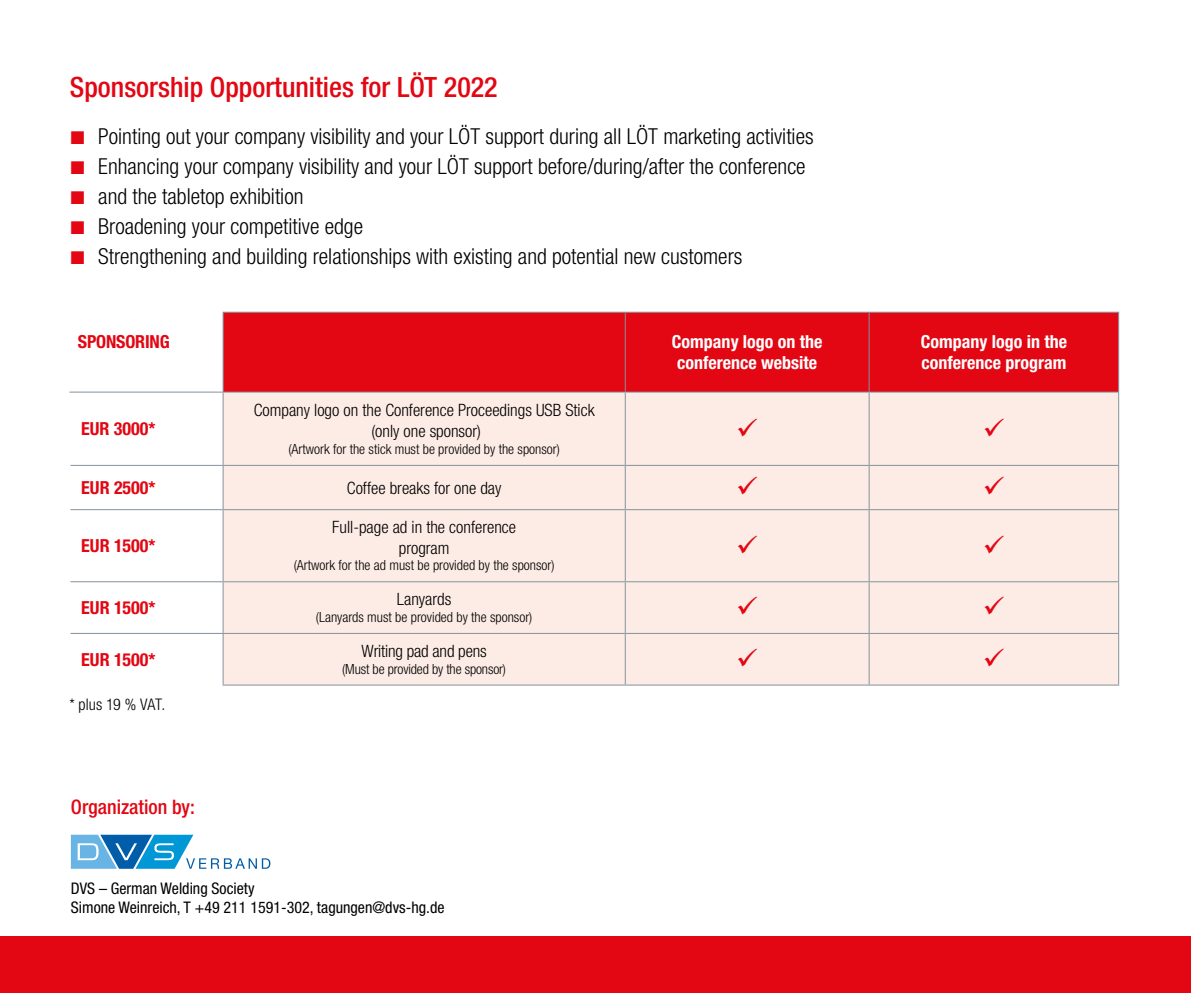
<style>
.page{position:relative;width:1191px;height:993px;background:#fff}
.page>*{position:absolute;margin:0;border:0;box-sizing:border-box;transform-origin:0 0}
.t1{font:500 condensed 28px "Helvetica Neue LT Std";color:#e30613}
.t2{font:300 condensed 22px/30px "Helvetica Neue LT Std";color:#000}
.t3{font:500 condensed 20px "Helvetica Neue LT Std";color:#e30613}
.t4{font:700 condensed 18px/21.6px "Helvetica Neue LT Std";color:#fff}
.t5{font:700 condensed 18px "Helvetica Neue LT Std";color:#e30613}
.t6{font:300 condensed 17px/21.6px "Helvetica Neue LT Std";color:#000;text-align:center}
.t7{font:condensed 16px/19.2px "Helvetica Neue LT Std";color:#000}
.t8{font:300 condensed 16px "Helvetica Neue LT Std";letter-spacing:-.005em;color:#000}
.t9{font:300 condensed 14px "Helvetica Neue LT Std";color:#000}
</style>
<div class="page">
<div style="left:0;top:935px;width:1191px;height:57px;background:#e30613"></div>
<div style="left:224px;top:312px;width:894px;height:79px;background:#e30613"></div>
<div style="left:224px;top:392px;width:894px;height:292px;background:#fdece5"></div>
<hr style="left:223px;top:311px;width:402px;height:1px;background:#85919c">
<hr style="left:223px;top:312px;width:1px;height:79px;background:#85919c">
<hr style="left:625px;top:311px;width:244px;height:1px;background:#85919c">
<hr style="left:625px;top:312px;width:1px;height:79px;background:#85919c">
<hr style="left:869px;top:311px;width:250px;height:1px;background:#85919c">
<hr style="left:868px;top:312px;width:1px;height:79px;background:#85919c">
<hr style="left:1118px;top:312px;width:1px;height:79px;background:#85919c">
<hr style="left:223px;top:391px;width:402px;height:1px;background:#85919c">
<hr style="left:223px;top:392px;width:1px;height:72px;background:#85919c">
<hr style="left:625px;top:391px;width:244px;height:1px;background:#85919c">
<hr style="left:625px;top:392px;width:1px;height:72px;background:#85919c">
<hr style="left:869px;top:391px;width:250px;height:1px;background:#85919c">
<hr style="left:868px;top:392px;width:1px;height:72px;background:#85919c">
<hr style="left:1118px;top:392px;width:1px;height:72px;background:#85919c">
<hr style="left:223px;top:464px;width:402px;height:1px;background:#85919c">
<hr style="left:223px;top:465px;width:1px;height:44px;background:#85919c">
<hr style="left:625px;top:464px;width:244px;height:1px;background:#85919c">
<hr style="left:625px;top:465px;width:1px;height:44px;background:#85919c">
<hr style="left:869px;top:464px;width:250px;height:1px;background:#85919c">
<hr style="left:868px;top:465px;width:1px;height:44px;background:#85919c">
<hr style="left:1118px;top:465px;width:1px;height:44px;background:#85919c">
<hr style="left:223px;top:509px;width:402px;height:1px;background:#85919c">
<hr style="left:223px;top:510px;width:1px;height:71px;background:#85919c">
<hr style="left:625px;top:509px;width:244px;height:1px;background:#85919c">
<hr style="left:625px;top:510px;width:1px;height:71px;background:#85919c">
<hr style="left:869px;top:509px;width:250px;height:1px;background:#85919c">
<hr style="left:868px;top:510px;width:1px;height:71px;background:#85919c">
<hr style="left:1118px;top:510px;width:1px;height:71px;background:#85919c">
<hr style="left:223px;top:581px;width:402px;height:1px;background:#85919c">
<hr style="left:223px;top:582px;width:1px;height:50px;background:#85919c">
<hr style="left:625px;top:581px;width:244px;height:1px;background:#85919c">
<hr style="left:625px;top:582px;width:1px;height:50px;background:#85919c">
<hr style="left:869px;top:581px;width:250px;height:1px;background:#85919c">
<hr style="left:868px;top:582px;width:1px;height:50px;background:#85919c">
<hr style="left:1118px;top:582px;width:1px;height:50px;background:#85919c">
<hr style="left:223px;top:632px;width:402px;height:1px;background:#85919c">
<hr style="left:223px;top:633px;width:1px;height:51px;background:#85919c">
<hr style="left:625px;top:632px;width:244px;height:1px;background:#85919c">
<hr style="left:625px;top:633px;width:1px;height:51px;background:#85919c">
<hr style="left:869px;top:632px;width:250px;height:1px;background:#85919c">
<hr style="left:868px;top:633px;width:1px;height:51px;background:#85919c">
<hr style="left:1118px;top:633px;width:1px;height:51px;background:#85919c">
<hr style="left:70px;top:464px;width:153px;height:1px;background:#85919c">
<hr style="left:70px;top:632px;width:153px;height:1px;background:#85919c">
<hr style="left:70px;top:509px;width:153px;height:1px;background:#85919c">
<hr style="left:69px;top:391px;width:154px;height:1px;background:#85919c">
<hr style="left:70px;top:581px;width:153px;height:1px;background:#85919c">
<hr style="left:223px;top:684px;width:402px;height:1px;background:#85919c">
<hr style="left:625px;top:684px;width:244px;height:1px;background:#85919c">
<hr style="left:869px;top:684px;width:250px;height:1px;background:#85919c">
<svg style="left:71px;top:834px;width:199px;height:34px"></svg>
<svg style="left:738px;top:417px;width:19px;height:19px"></svg>
<svg style="left:985px;top:417px;width:19px;height:19px"></svg>
<svg style="left:738px;top:476px;width:19px;height:18px"></svg>
<svg style="left:985px;top:476px;width:19px;height:18px"></svg>
<svg style="left:738px;top:534px;width:19px;height:19px"></svg>
<svg style="left:985px;top:534px;width:19px;height:19px"></svg>
<svg style="left:738px;top:596px;width:19px;height:18px"></svg>
<svg style="left:985px;top:596px;width:19px;height:18px"></svg>
<svg style="left:738px;top:648px;width:19px;height:18px"></svg>
<svg style="left:985px;top:648px;width:19px;height:18px"></svg>
<p class="t1" style="left:70px;top:70px;width:429px">Sponsorship Opportunities for LÖT 2022</p>
<p class="t2" style="left:98px;top:121px;width:717px">Pointing out your company visibility and your LÖT support during all LÖT marketing activities Enhancing your company visibility and your LÖT support before/during/after the conference and the tabletop exhibition<br>Broadening your competitive edge<br>Strengthening and building relationships with existing and potential new customers</p>
<p class="t5" style="left:78px;top:330px;width:93px">SPONSORING</p>
<p class="t4" style="left:672px;top:330px;width:152px">Company logo on the conference website</p>
<p class="t4" style="left:920px;top:330px;width:148px">Company logo in the conference program</p>
<p class="t5" style="left:81px;top:418px;width:76px">EUR 3000*</p>
<p class="t6" style="left:254px;top:398px;width:342px">Company logo on the Conference Proceedings USB Stick (only one sponsor)</p>
<p class="t9" style="left:288px;top:441px;width:273px">(Artwork for the stick must be provided by the sponsor)</p>
<p class="t5" style="left:81px;top:476px;width:76px">EUR 2500*</p>
<p class="t6" style="left:347px;top:476px;width:156px">Coffee breaks for one day</p>
<p class="t5" style="left:81px;top:534px;width:76px">EUR 1500*</p>
<p class="t6" style="left:332px;top:516px;width:185px;line-height:20.4px">Full-page ad in the conference program</p>
<p class="t9" style="left:294px;top:557px;width:262px">(Artwork for the ad must be provided by the sponsor)</p>
<p class="t5" style="left:81px;top:596px;width:76px">EUR 1500*</p>
<p class="t6" style="left:397px;top:588px;width:56px">Lanyards</p>
<p class="t9" style="left:316px;top:609px;width:218px">(Lanyards must be provided by the sponsor)</p>
<p class="t5" style="left:81px;top:648px;width:76px">EUR 1500*</p>
<p class="t6" style="left:361px;top:639px;width:127px">Writing pad and pens</p>
<p class="t9" style="left:342px;top:660px;width:165px">(Must be provided by the sponsor)</p>
<p class="t8" style="left:69px;top:694px;width:97px">* plus 19 % VAT.</p>
<p class="t3" style="left:71px;top:794px;width:126px">Organization by:</p>
<p class="t7" style="left:71px;top:878px;width:375px">DVS – German Welding Society<br>Simone Weinreich, T +49 211 1591-302, tagungen@dvs-hg.de</p>
</div>
